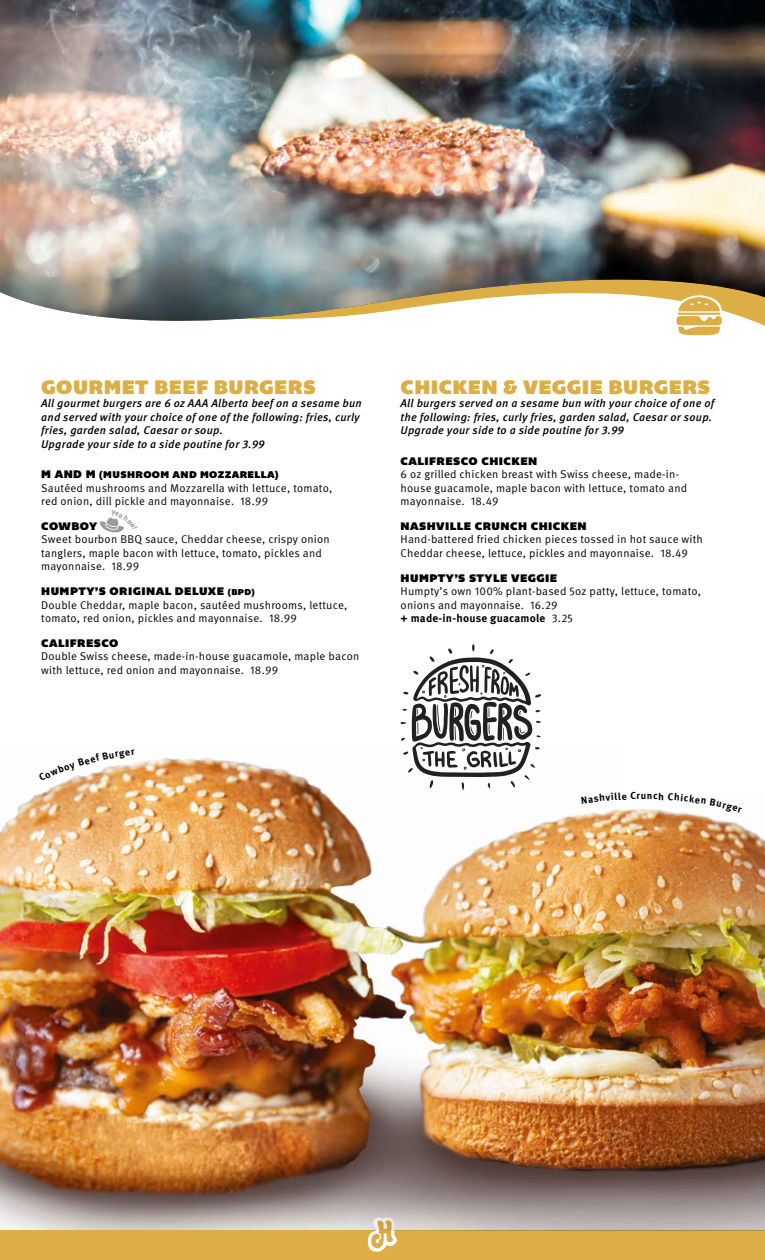
<style>
.page{position:relative;width:765px;height:1260px;background:#fff}
.page>*{position:absolute;margin:0;border:0;box-sizing:border-box;transform-origin:0 0}
.t1{font:20px "Bemio";letter-spacing:.02em;color:#dcae45}
.t2{font:11.25px/13.5px "Meta Pro Norm";letter-spacing:.02em;color:#000}
.t3{font:italic 500 11.25px/13.5px "Meta Pro";letter-spacing:.02em;color:#000}
.t4{font:11.25px "Bemio";letter-spacing:.04em;color:#000}
.t5{font:700 11.25px "Meta Pro";letter-spacing:.02em;color:#000}
.t6{font:10px "Bemio";letter-spacing:.04em;color:#000}
.t7{font:700 10px "Meta Pro";color:#000}
.s1{font-size:11.25px}
.s2{font-size:8.75px}
.s3{font-family:"Meta Pro Norm";font-weight:400}
</style>
<div class="page">
<img style="left:0;top:757px;width:464px;height:473px">
<div style="left:0;top:1230px;width:765px;height:30px;background:#dcae45"></div>
<img style="left:0;top:0;width:765px;height:322px">
<svg style="left:673px;top:295px;width:53px;height:41px"></svg>
<svg style="left:368px;top:1230px;width:29px;height:22px"></svg>
<svg style="left:401px;top:644px;width:140px;height:146px"></svg>
<img style="left:293px;top:798px;width:472px;height:432px">
<svg style="left:39px;top:757px;width:96px;height:24px"></svg>
<svg style="left:581px;top:798px;width:59px;height:6px"></svg>
<svg style="left:647px;top:798px;width:95px;height:15px"></svg>
<svg style="left:100px;top:517px;width:24px;height:16px"></svg>
<h1 class="t1" style="left:41px;top:371px;width:276px">GOURMET BEEF BURGERS</h1>
<p class="t3" style="left:41px;top:396px;width:322px">All gourmet burgers are 6 oz AAA Alberta beef on a sesame bun and served with your choice of one of the following: fries, curly fries, garden salad, Caesar or soup.<br>Upgrade your side to a side poutine for 3.99</p>
<p class="t6" style="left:41px;top:467px;width:239px"><span class="s1">M AND M</span> (MUSHROOM AND MOZZARELLA)</p>
<p class="t2" style="left:41px;top:480px;width:293px">Sautéed mushrooms and Mozzarella with lettuce, tomato, red onion, dill pickle and mayonnaise. 18.99</p>
<p class="t4" style="left:41px;top:517px;width:58px">COWBOY</p>
<p class="t2" style="left:41px;top:532px;width:290px">Sweet bourbon BBQ sauce, Cheddar cheese, crispy onion tanglers, maple bacon with lettuce, tomato, pickles and mayonnaise. 18.99</p>
<p class="t4" style="left:41px;top:582px;width:215px">HUMPTY’S ORIGINAL DELUXE <span class="s2">(BPD)</span></p>
<p class="t2" style="left:41px;top:597px;width:308px">Double Cheddar, maple bacon, sautéed mushrooms, lettuce, tomato, red onion, pickles and mayonnaise. 18.99</p>
<p class="t4" style="left:41px;top:634px;width:79px">CALIFRESCO</p>
<p class="t2" style="left:41px;top:649px;width:320px">Double Swiss cheese, made-in-house guacamole, maple bacon with lettuce, red onion and mayonnaise. 18.99</p>
<h1 class="t1" style="left:401px;top:371px;width:311px">CHICKEN &amp; VEGGIE BURGERS</h1>
<p class="t3" style="left:401px;top:396px;width:315px">All burgers served on a sesame bun with your choice of one of the following: fries, curly fries, garden salad, Caesar or soup.<br>Upgrade your side to a side poutine for 3.99</p>
<p class="t4" style="left:401px;top:452px;width:138px">CALIFRESCO CHICKEN</p>
<p class="t2" style="left:401px;top:467px;width:288px">6 oz grilled chicken breast with Swiss cheese, made-in&shy;house guacamole, maple bacon with lettuce, tomato and mayonnaise. 18.49</p>
<p class="t4" style="left:401px;top:517px;width:188px">NASHVILLE CRUNCH CHICKEN</p>
<p class="t2" style="left:401px;top:532px;width:304px">Hand-battered fried chicken pieces tossed in hot sauce with<br>Cheddar cheese, lettuce, pickles and mayonnaise. 18.49</p>
<p class="t4" style="left:401px;top:569px;width:158px">HUMPTY’S STYLE VEGGIE</p>
<p class="t2" style="left:401px;top:584px;width:302px">Humpty’s own 100% plant-based 5oz patty, lettuce, tomato, onions and mayonnaise. 16.29</p>
<p class="t5" style="left:401px;top:609px;width:174px">+ made-in-house guacamole <span class="s3">3.25</span></p>
<p class="t7" style="left:641px;top:788px;width:7px">u</p>
</div>
